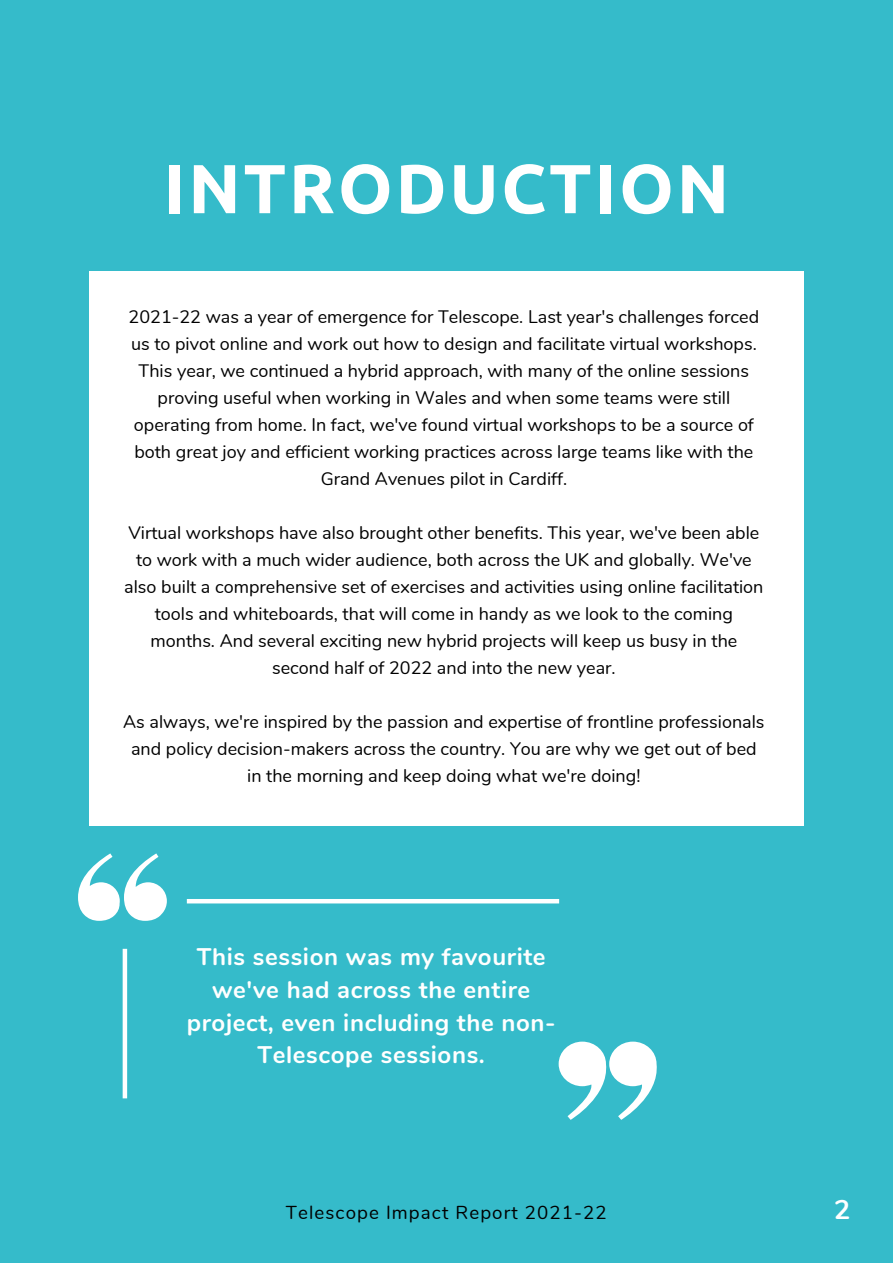
<style>
.page{position:relative;width:893px;height:1264px;background:#fff}
.page>*{position:absolute;margin:0;border:0;box-sizing:border-box;transform-origin:0 0}
.t1{font:700 69.3px "Ubuntu";letter-spacing:.04em;color:#fff}
.t2{font:700 27px "Nunito";color:#fff}
.t3{font:700 24px/32.5px "Nunito";letter-spacing:.025em;color:#fff;text-align:center}
.t4{font:18.75px "Nunito";letter-spacing:.06em;color:#000}
.t5{font:18px/27px "Nunito";color:#000;text-align:center}
</style>
<div class="page">
<div style="left:0;top:0;width:892px;height:1262px;background:#35bbca"></div>
<div style="left:89px;top:271px;width:714px;height:554px;background:#fff"></div>
<svg style="left:558px;top:1041px;width:99px;height:78px"></svg>
<svg style="left:78px;top:853px;width:89px;height:67px"></svg>
<hr style="left:187px;top:899px;width:372px;height:4px;background:#fff">
<hr style="left:123px;top:948px;width:4px;height:150px;background:#fff">
<h1 class="t1" style="left:163px;top:149px;width:567px">INTRODUCTION</h1>
<p class="t5" style="left:129px;top:304px;width:632px">2021-22 was a year of emergence for Telescope. Last year's challenges forced us to pivot online and work out how to design and facilitate virtual workshops.<br>This year, we continued a hybrid approach, with many of the online sessions proving useful when working in Wales and when some teams were still operating from home. In fact, we've found virtual workshops to be a source of both great joy and efficient working practices across large teams like with the Grand Avenues pilot in Cardiff.</p>
<p class="t5" style="left:124px;top:520px;width:640px">Virtual workshops have also brought other benefits. This year, we've been able to work with a much wider audience, both across the UK and globally. We've also built a comprehensive set of exercises and activities using online facilitation tools and whiteboards, that will come in handy as we look to the coming months. And several exciting new hybrid projects will keep us busy in the second half of 2022 and into the new year.</p>
<p class="t5" style="left:123px;top:709px;width:642px">As always, we're inspired by the passion and expertise of frontline professionals and policy decision-makers across the country. You are why we get out of bed in the morning and keep doing what we're doing!</p>
<h3 class="t3" style="left:187px;top:941px;width:370px">This session was my favourite we've had across the entire project, even including the non-<br>Telescope sessions.</h3>
<p class="t4" style="left:286px;top:1200px;width:322px">Telescope Impact Report 2021-22</p>
<h2 class="t2" style="left:834px;top:1191px;width:18px">2</h2>
</div>
